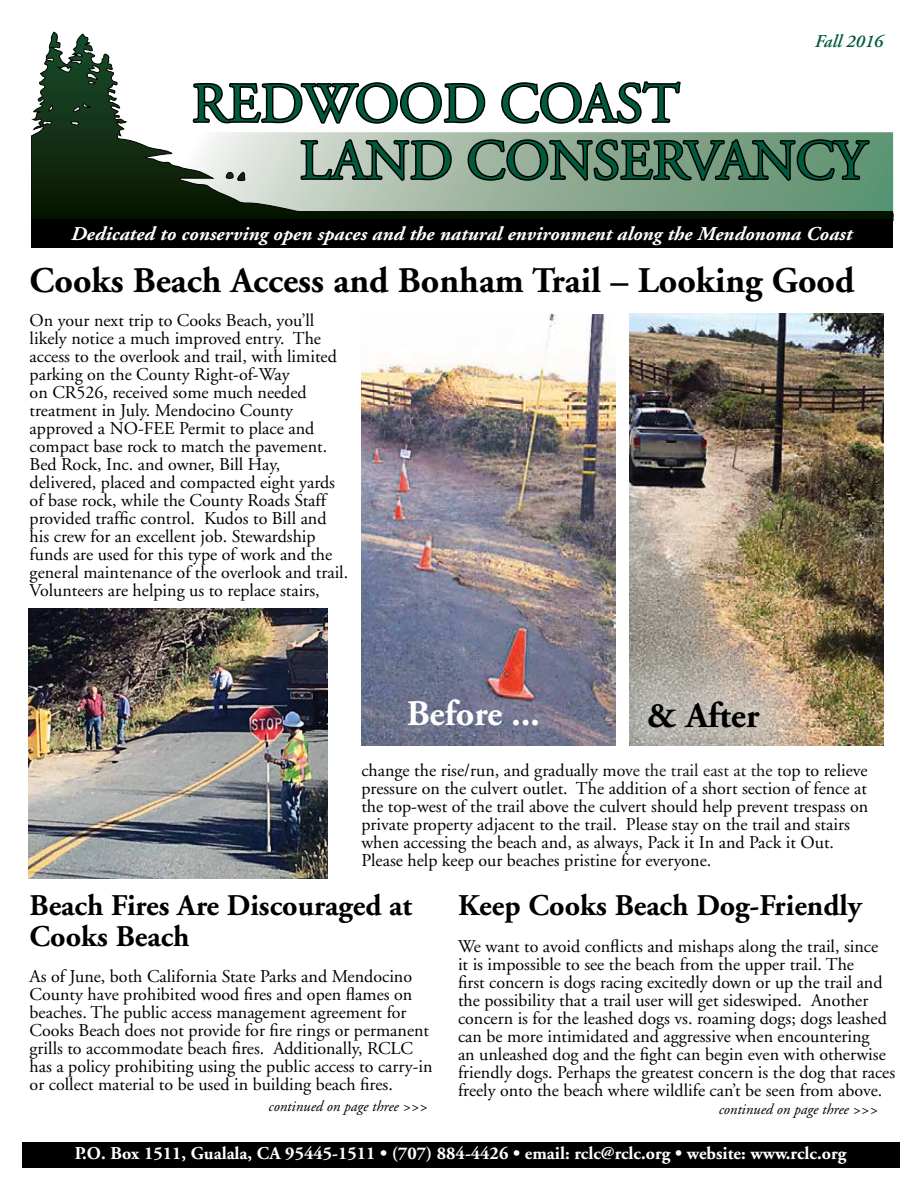
<style>
.page{position:relative;width:919px;height:1188px;background:#fff}
.page>*{position:absolute;margin:0;border:0;box-sizing:border-box;transform-origin:0 0}
.t1{font:55.5px "Adobe Garamond";color:#005c3c}
.t2{font:700 36px "Adobe Garamond";color:#000}
.t3{font:700 36px "Adobe Garamond";color:#fff}
.t4{font:700 30px/30px "Adobe Garamond";color:#000}
.t5{font:italic 700 19.5px "Adobe Garamond";color:#fff;scale:1.04 1}
.t6{font:18px/18px "Adobe Garamond";color:#000}
.t7{font:700 18px "Adobe Garamond";color:#fff}
.t8{font:italic 600 18px "Adobe Garamond";color:#005c3c}
.t9{font:italic 15px "Adobe Garamond";color:#000}
</style>
<div class="page">
<svg style="left:31px;top:32px;width:861px;height:104px"></svg>
<svg style="left:43px;top:120px;width:9px;height:6px"></svg>
<svg style="left:71px;top:121px;width:8px;height:5px"></svg>
<svg style="left:48px;top:104px;width:6px;height:7px"></svg>
<svg style="left:46px;top:53px;width:54px;height:31px;background:#365740"></svg>
<svg style="left:73px;top:103px;width:17px;height:9px"></svg>
<svg style="left:191px;top:81px;width:296px;height:44px"></svg>
<svg style="left:500px;top:81px;width:182px;height:44px"></svg>
<svg style="left:31px;top:136px;width:863px;height:86px;background:#627765"></svg>
<div style="left:22px;top:1142px;width:877px;height:26px;background:#000"></div>
<div style="left:30px;top:219px;width:863px;height:28px;background:#000"></div>
<div style="left:22px;top:52px;width:9px;height:199px;background:#fff"></div>
<img style="left:29px;top:608px;width:299px;height:270px">
<img style="left:629px;top:313px;width:254px;height:432px">
<div style="left:588px;top:640px;width:233px;height:148px;background:#fff;opacity:.79"></div>
<img style="left:362px;top:314px;width:253px;height:431px">
<p class="t8" style="left:815px;top:32px;width:70px">Fall 2016</p>
<p class="t1" style="left:192px;top:74px;width:80px">Redwood</p>
<p class="t1" style="left:500px;top:74px;width:75px">Coast</p>
<p class="t1" style="left:300px;top:131px;width:73px">Land</p>
<p class="t1" style="left:467px;top:131px;width:76px">Conservancy</p>
<p class="t5" style="left:71px;top:223px;width:753px">Dedicated to conserving open spaces and the natural environment along the Mendonoma Coast</p>
<p class="t2" style="left:30px;top:261px;width:826px">Cooks Beach Access and Bonham Trail – Looking Good</p>
<p class="t6" style="left:30px;top:311px;width:320px">On your next trip to Cooks Beach, you’ll likely notice a much improved entry. The access to the overlook and trail, with limited parking on the County Right-of-Way<br>on CR526, received some much needed treatment in July. Mendocino County approved a NO-FEE Permit to place and compact base rock to match the pavement.<br>Bed Rock, Inc. and owner, Bill Hay, delivered, placed and compacted eight yards of base rock, while the County Roads Staff provided traffic control. Kudos to Bill and his crew for an excellent job. Stewardship funds are used for this type of work and the general maintenance of the overlook and trail.<br>Volunteers are helping us to replace stairs,</p>
<p class="t3" style="left:407px;top:693px;width:134px">Before ...</p>
<p class="t2" style="left:647px;top:695px;width:114px">&amp; After</p>
<p class="t6" style="left:361px;top:761px;width:508px">change the rise/run, and gradually move the trail east at the top to relieve pressure on the culvert outlet. The addition of a short section of fence at the top-west of the trail above the culvert should help prevent trespass on private property adjacent to the trail. Please stay on the trail and stairs when accessing the beach and, as always, Pack it In and Pack it Out.<br>Please help keep our beaches pristine for everyone.</p>
<p class="t4" style="left:458px;top:891px;width:405px">Keep Cooks Beach Dog-Friendly</p>
<p class="t6" style="left:458px;top:937px;width:439px">We want to avoid conflicts and mishaps along the trail, since<br>it is impossible to see the beach from the upper trail. The<br>first concern is dogs racing excitedly down or up the trail and the possibility that a trail user will get sideswiped. Another concern is for the leashed dogs vs. roaming dogs; dogs leashed can be more intimidated and aggressive when encountering<br>an unleashed dog and the fight can begin even with otherwise friendly dogs. Perhaps the greatest concern is the dog that races freely onto the beach where wildlife can’t be seen from above.</p>
<p class="t4" style="left:30px;top:891px;width:384px">Beach Fires Are Discouraged at<br>Cooks Beach</p>
<p class="t6" style="left:30px;top:967px;width:404px">As of June, both California State Parks and Mendocino County have prohibited wood fires and open flames on beaches. The public access management agreement for Cooks Beach does not provide for fire rings or permanent grills to accommodate beach fires. Additionally, RCLC has a policy prohibiting using the public access to carry-in or collect material to be used in building beach fires.</p>
<p class="t9" style="left:269px;top:1097px;width:161px">continued on page three &gt;&gt;&gt;</p>
<p class="t9" style="left:719px;top:1100px;width:161px">continued on page three &gt;&gt;&gt;</p>
<p class="t7" style="left:75px;top:1142px;width:773px">P.O. Box 1511, Gualala, CA 95445-1511 • (707) 884-4426 • email: rclc@rclc.org • website: www.rclc.org</p>
</div>
